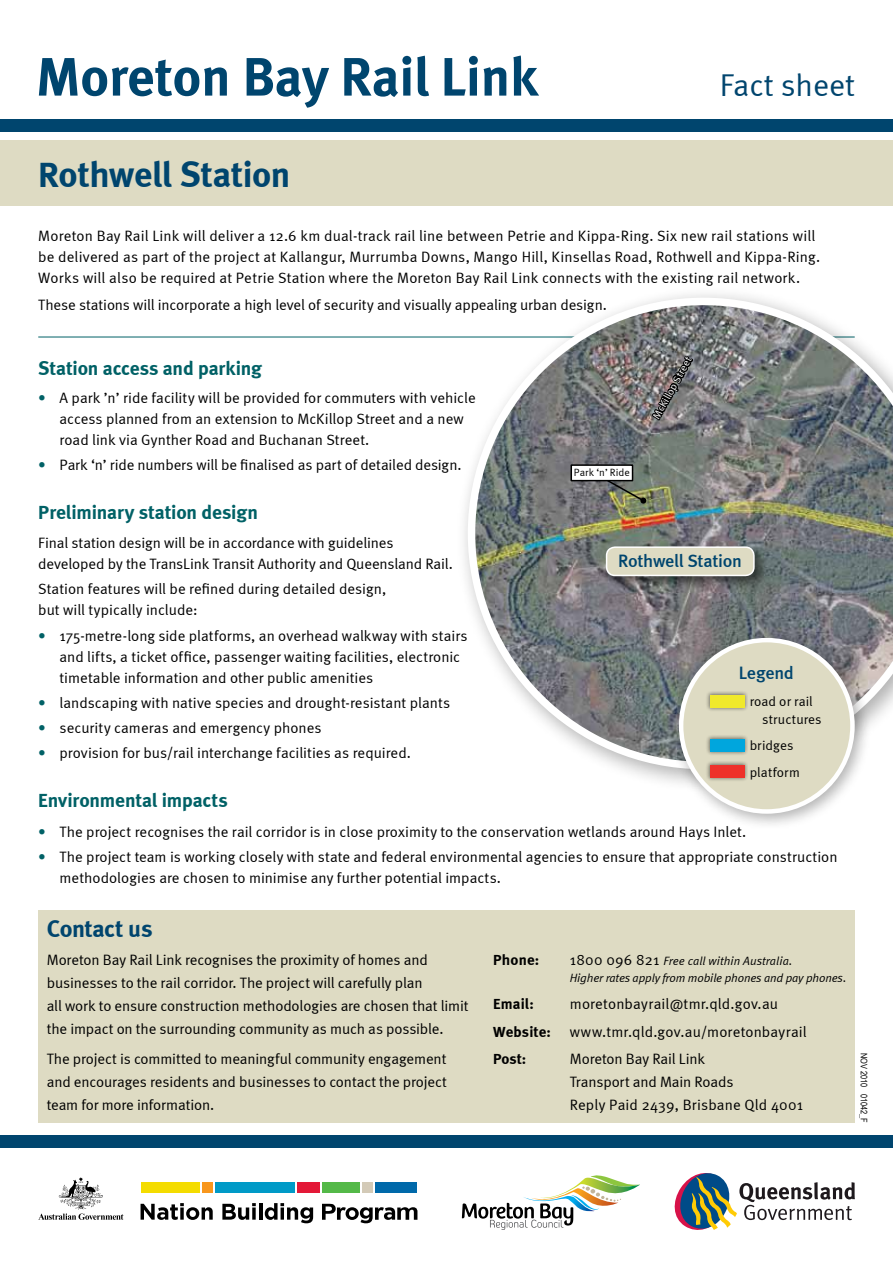
<style>
.page{position:relative;width:893px;height:1263px;background:#fff}
.page>*{position:absolute;margin:0;border:0;box-sizing:border-box;transform-origin:0 0}
.t1{font:700 54px "Meta";color:#00456e}
.t2{font:700 36px "Meta";letter-spacing:-.01em;color:#00456e}
.t3{font:31.5px "Meta Normal";color:#00456e}
.t4{font:700 24px "Meta";letter-spacing:-.02em;color:#00456e}
.t5{font:700 19.5px "Meta";letter-spacing:-.01em;color:#006166}
.t6{font:500 18px "Meta";letter-spacing:-.015em;color:#00456e}
.t7{font:15px/21px "Meta Normal";color:#000}
.t8{font:700 15px "Meta";letter-spacing:.005em;color:#000}
.t9{font:13.5px/18px "Meta Normal";letter-spacing:.015em;color:#000}
.t10{font:italic 12px/17px "Meta Normal";letter-spacing:-.01em;color:#000}
.t11{font:10.5px "Meta Normal";color:#fff}
.t12{font:10.5px "Meta Normal";letter-spacing:.01em;color:#000}
.t13{font:9px "Arial Narrow";color:#000}
.s1{color:#006166}
.s2{font-style:normal;font-size:15px}
.s3{font-style:normal}
</style>
<div class="page">
<div style="left:0;top:140px;width:893px;height:66px;background:#dedbc3"></div>
<div style="left:38px;top:910px;width:817px;height:213px;background:#dedbc3"></div>
<hr style="left:38px;top:337px;width:817px;height:1px;background:#006166">
<div style="left:453px;top:283px;width:440px;height:509px;background:#fff"></div>
<svg style="left:468px;top:298px;width:425px;height:471px"></svg>
<svg style="left:600px;top:475px;width:46px;height:29px"></svg>
<div style="left:571px;top:465px;width:61px;height:16px;background:#fff"></div>
<div style="left:570px;top:464px;width:63px;height:17px;border:2px solid #000"></div>
<svg style="left:640px;top:351px;width:54px;height:71px;background:#6e6c6c"></svg>
<div style="left:601px;top:542px;width:168px;height:48px;background:#000;opacity:.5"></div>
<div style="left:607px;top:547px;width:147px;height:28px;background:#dedbc3;border-radius:9px"></div>
<div style="left:606px;top:546px;width:149px;height:30px;border:2px solid #fff;border-radius:9px"></div>
<div style="left:667px;top:626px;width:203px;height:203px;background:#000;opacity:.3"></div>
<div style="left:681px;top:640px;width:171px;height:171px;background:#dedbc3;border-radius:50%"></div>
<div style="left:679px;top:638px;width:176px;height:176px;border:4px solid #fff;border-radius:50%"></div>
<div style="left:705px;top:689px;width:43px;height:22px;background:#000;opacity:.5"></div>
<div style="left:710px;top:695px;width:34px;height:13px;background:#f0e92b"></div>
<div style="left:705px;top:733px;width:43px;height:22px;background:#000;opacity:.5"></div>
<div style="left:710px;top:739px;width:34px;height:13px;background:#00a6dd"></div>
<div style="left:705px;top:759px;width:43px;height:22px;background:#000;opacity:.5"></div>
<div style="left:710px;top:765px;width:34px;height:13px;background:#ee312a"></div>
<div style="left:0;top:119px;width:893px;height:13px;background:#00456e"></div>
<div style="left:0;top:1135px;width:893px;height:13px;background:#00456e"></div>
<svg style="left:675px;top:1173px;width:180px;height:57px"></svg>
<div style="left:202px;top:1182px;width:10px;height:10px;background:#f8971d"></div>
<div style="left:297px;top:1182px;width:23px;height:10px;background:#e31837"></div>
<div style="left:363px;top:1182px;width:10px;height:10px;background:#d3cab7"></div>
<div style="left:141px;top:1182px;width:58px;height:10px;background:#f4dc00"></div>
<div style="left:375px;top:1182px;width:42px;height:10px;background:#0069aa"></div>
<div style="left:215px;top:1182px;width:79px;height:10px;background:#009ac7"></div>
<div style="left:322px;top:1182px;width:38px;height:10px;background:#54b948"></div>
<svg style="left:141px;top:1203px;width:72px;height:17px"></svg>
<svg style="left:222px;top:1203px;width:34px;height:17px"></svg>
<hr style="left:259px;top:1203px;width:3px;height:17px;background:#000">
<svg style="left:265px;top:1203px;width:48px;height:20px"></svg>
<svg style="left:322px;top:1204px;width:95px;height:19px"></svg>
<svg style="left:38px;top:1177px;width:85px;height:43px"></svg>
<svg style="left:462px;top:1175px;width:178px;height:55px"></svg>
<h1 class="t1" style="left:36px;top:45px;width:503px">Moreton Bay Rail Link</h1>
<h2 class="t2" style="left:38px;top:154px;width:254px">Rothwell Station</h2>
<h3 class="t3" style="left:720px;top:67px;width:137px">Fact sheet</h3>
<p class="t7" style="left:38px;top:225px;width:783px">Moreton Bay Rail Link will deliver a 12.6 km dual-track rail line between Petrie and Kippa-Ring. Six new rail stations will be delivered as part of the project at Kallangur, Murrumba Downs, Mango Hill, Kinsellas Road, Rothwell and Kippa-Ring.<br>Works will also be required at Petrie Station where the Moreton Bay Rail Link connects with the existing rail network.</p>
<p class="t7" style="left:38px;top:294px;width:570px">These stations will incorporate a high level of security and visually appealing urban design.</p>
<p class="t11" style="left:650px;top:415px;width:70px;rotate:-61deg">McKillop Street</p>
<h3 class="t5" style="left:38px;top:357px;width:225px">Station access and parking</h3>
<p class="t7" style="left:60px;top:387px;width:418px;text-indent:-21px"><span class="s1">•</span> A park ’n’ ride facility will be provided for commuters with vehicle access planned from an extension to McKillop Street and a new road link via Gynther Road and Buchanan Street.</p>
<p class="t7" style="left:38px;top:454px;width:425px"><span class="s1">•</span> Park ‘n’ ride numbers will be finalised as part of detailed design.</p>
<h3 class="t5" style="left:38px;top:500px;width:221px">Preliminary station design</h3>
<p class="t7" style="left:38px;top:532px;width:416px">Final station design will be in accordance with guidelines developed by the TransLink Transit Authority and Queensland Rail.</p>
<p class="t7" style="left:38px;top:578px;width:350px">Station features will be refined during detailed design, but will typically include:</p>
<p class="t7" style="left:60px;top:625px;width:409px;text-indent:-21px"><span class="s1">•</span> 175-metre-long side platforms, an overhead walkway with stairs and lifts, a ticket office, passenger waiting facilities, electronic timetable information and other public amenities</p>
<p class="t7" style="left:38px;top:692px;width:413px"><span class="s1">•</span> landscaping with native species and drought-resistant plants</p>
<p class="t7" style="left:38px;top:717px;width:285px"><span class="s1">•</span> security cameras and emergency phones</p>
<p class="t7" style="left:38px;top:742px;width:374px"><span class="s1">•</span> provision for bus/rail interchange facilities as required.</p>
<h3 class="t5" style="left:38px;top:789px;width:191px">Environmental impacts</h3>
<p class="t7" style="left:38px;top:821px;width:710px"><span class="s1">•</span> The project recognises the rail corridor is in close proximity to the conservation wetlands around Hays Inlet.</p>
<p class="t7" style="left:60px;top:846px;width:780px;text-indent:-21px"><span class="s1">•</span> The project team is working closely with state and federal environmental agencies to ensure that appropriate construction methodologies are chosen to minimise any further potential impacts.</p>
<p class="t12" style="left:574px;top:467px;width:57px">Park ‘n’ Ride</p>
<p class="t6" style="left:618px;top:550px;width:125px">Rothwell Station</p>
<p class="t6" style="left:739px;top:662px;width:57px">Legend</p>
<p class="t9" style="left:762px;top:692px;width:61px;text-indent:-12px">road or rail structures</p>
<p class="t9" style="left:750px;top:732px;width:52px;line-height:26.5px">bridges platform</p>
<h3 class="t4" style="left:47px;top:915px;width:107px">Contact us</h3>
<p class="t7" style="left:47px;top:948px;width:423px;line-height:23.1px">Moreton Bay Rail Link recognises the proximity of homes and businesses to the rail corridor. The project will carefully plan<br>all work to ensure construction methodologies are chosen that limit the impact on the surrounding community as much as possible.</p>
<p class="t7" style="left:47px;top:1047px;width:402px;line-height:23.1px;text-align:justify">The project is committed to meaningful community engagement and encourages residents and businesses to contact the project team for more information.</p>
<p class="t8" style="left:493px;top:951px;width:47px">Phone:</p>
<p class="t10" style="left:570px;top:952px;width:278px"><span class="s2">1800 096 821</span> Free call within Australia.<br>Higher rates apply from mobile phones and pay phones<span class="s3">.</span></p>
<p class="t8" style="left:493px;top:995px;width:42px">Email:</p>
<p class="t7" style="left:570px;top:993px;width:210px">moretonbayrail@tmr.qld.gov.au</p>
<p class="t8" style="left:493px;top:1022px;width:59px">Website:</p>
<p class="t7" style="left:570px;top:1021px;width:238px">www.tmr.qld.gov.au/moretonbayrail</p>
<p class="t8" style="left:493px;top:1050px;width:34px">Post:</p>
<p class="t7" style="left:570px;top:1047px;width:235px;line-height:23px">Moreton Bay Rail Link<br>Transport and Main Roads<br>Reply Paid 2439, Brisbane Qld 4001</p>
<p class="t13" style="left:871px;top:1053px;width:71px;rotate:90deg">NOV 2010 01042_F</p>
</div>
